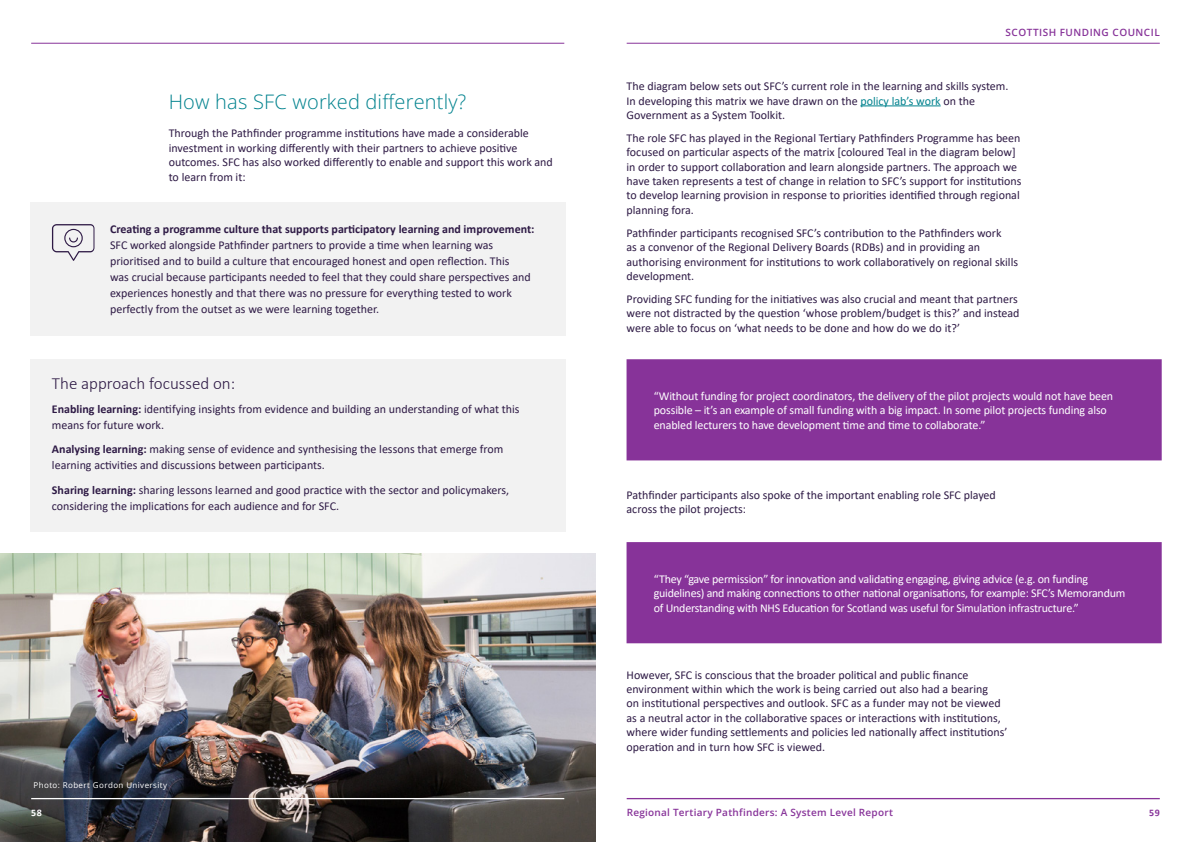
<style>
.page{position:relative;width:1191px;height:842px;background:#fff}
.page>*{position:absolute;margin:0;border:0;box-sizing:border-box;transform-origin:0 0}
.Header1{font:300 20px "Open Sans";letter-spacing:.01em;color:#00828e}
.Paragraph{font:300 17px "Calibri";color:#2e1a45}
.Paragraph-2{font:12px/14.4px "Calibri";color:#2e1a45}
.Paragraph-3{font:12px/14.4px "Calibri";letter-spacing:-.02em;color:#fff}
.t1{font:600 10px "Open Sans";letter-spacing:.025em;color:#873399}
.t2{font:600 10px "Open Sans";letter-spacing:.05em;color:#873399}
.PageNumber{font:700 10px "Calibri";color:#fff}
.PageNumber-2{font:700 10px "Calibri";color:#873399}
.t3{font:8px "Open Sans";letter-spacing:.05em;color:#fff}
.s1{font-weight:700}
.s2{color:#00828e}
</style>
<div class="page">
<img style="left:0;top:553px;width:595px;height:289px">
<hr style="left:626px;top:43px;width:533px;height:1px;background:#873399">
<hr style="left:626px;top:798px;width:533px;height:1px;background:#873399">
<hr style="left:31px;top:43px;width:533px;height:1px;background:#873399">
<hr style="left:31px;top:798px;width:533px;height:1px;background:#fff">
<div style="left:30px;top:202px;width:536px;height:134px;background:#f2f2f2"></div>
<div style="left:30px;top:359px;width:536px;height:173px;background:#f2f2f2"></div>
<hr style="left:860px;top:105px;width:80px;height:1px;background:#00828e">
<div style="left:626px;top:359px;width:536px;height:102px;background:#873399"></div>
<div style="left:626px;top:542px;width:536px;height:102px;background:#873399"></div>
<svg style="left:52px;top:224px;width:42px;height:37px"></svg>
<h1 class="Header1" style="left:169px;top:88px;width:299px">How has SFC worked differently?</h1>
<p class="Paragraph-2" style="left:169px;top:126px;width:386px">Through the Pathfinder programme institutions have made a considerable investment in working differently with their partners to achieve positive outcomes. SFC has also worked differently to enable and support this work and to learn from it:</p>
<p class="Paragraph-2" style="left:110px;top:221px;width:426px;line-height:16px"><span class="s1">Creating a programme culture that supports participatory learning and improvement:<br></span>SFC worked alongside Pathfinder partners to provide a time when learning was prioritised and to build a culture that encouraged honest and open reflection. This<br>was crucial because participants needed to feel that they could share perspectives and experiences honestly and that there was no pressure for everything tested to work perfectly from the outset as we were learning together.</p>
<p class="Paragraph" style="left:52px;top:373px;width:185px">The approach focussed on:</p>
<p class="Paragraph-2" style="left:52px;top:401px;width:469px;line-height:16px"><span class="s1">Enabling learning:</span> identifying insights from evidence and building an understanding of what this means for future work.</p>
<p class="Paragraph-2" style="left:52px;top:441px;width:453px;line-height:16px"><span class="s1">Analysing learning:</span> making sense of evidence and synthesising the lessons that emerge from learning activities and discussions between participants.</p>
<p class="Paragraph-2" style="left:52px;top:482px;width:459px;line-height:16px"><span class="s1">Sharing learning:</span> sharing lessons learned and good practice with the sector and policymakers, considering the implications for each audience and for SFC.</p>
<p class="t3" style="left:34px;top:779px;width:135px">Photo: Robert Gordon University</p>
<p class="t2" style="left:1005px;top:26px;width:156px">SCOTTISH FUNDING COUNCIL</p>
<p class="Paragraph-2" style="left:626px;top:79px;width:383px">The diagram below sets out SFC’s current role in the learning and skills system.<br>In developing this matrix we have drawn on the <span class="s2">policy lab’s work</span> on the<br>Government as a System Toolkit.</p>
<p class="Paragraph-2" style="left:626px;top:130px;width:396px">The role SFC has played in the Regional Tertiary Pathfinders Programme has been focused on particular aspects of the matrix [coloured Teal in the diagram below] in order to support collaboration and learn alongside partners. The approach we have taken represents a test of change in relation to SFC’s support for institutions to develop learning provision in response to priorities identified through regional planning fora.</p>
<p class="Paragraph-2" style="left:626px;top:225px;width:393px">Pathfinder participants recognised SFC’s contribution to the Pathfinders work<br>as a convenor of the Regional Delivery Boards (RDBs) and in providing an authorising environment for institutions to work collaboratively on regional skills development.</p>
<p class="Paragraph-2" style="left:626px;top:291px;width:394px">Providing SFC funding for the initiatives was also crucial and meant that partners were not distracted by the question ‘whose problem/budget is this?’ and instead were able to focus on ‘what needs to be done and how do we do it?’</p>
<p class="Paragraph-3" style="left:654px;top:388px;width:461px">“Without funding for project coordinators, the delivery of the pilot projects would not have been possible – it’s an example of small funding with a big impact. In some pilot projects funding also enabled lecturers to have development time and time to collaborate.”</p>
<p class="Paragraph-2" style="left:626px;top:487px;width:371px">Pathfinder participants also spoke of the important enabling role SFC played across the pilot projects:</p>
<p class="Paragraph-3" style="left:654px;top:571px;width:473px">“They “gave permission” for innovation and validating engaging, giving advice (e.g. on funding guidelines) and making connections to other national organisations, for example: SFC’s Memorandum of Understanding with NHS Education for Scotland was useful for Simulation infrastructure.”</p>
<p class="Paragraph-2" style="left:626px;top:667px;width:382px">However, SFC is conscious that the broader political and public finance environment within which the work is being carried out also had a bearing<br>on institutional perspectives and outlook. SFC as a funder may not be viewed as a neutral actor in the collaborative spaces or interactions with institutions, where wider funding settlements and policies led nationally affect institutions’ operation and in turn how SFC is viewed.</p>
<p class="PageNumber" style="left:31px;top:806px;width:12px">58</p>
<p class="t1" style="left:626px;top:806px;width:268px">Regional Tertiary Pathfinders: A System Level Report</p>
<p class="PageNumber-2" style="left:1149px;top:806px;width:12px">59</p>
</div>
